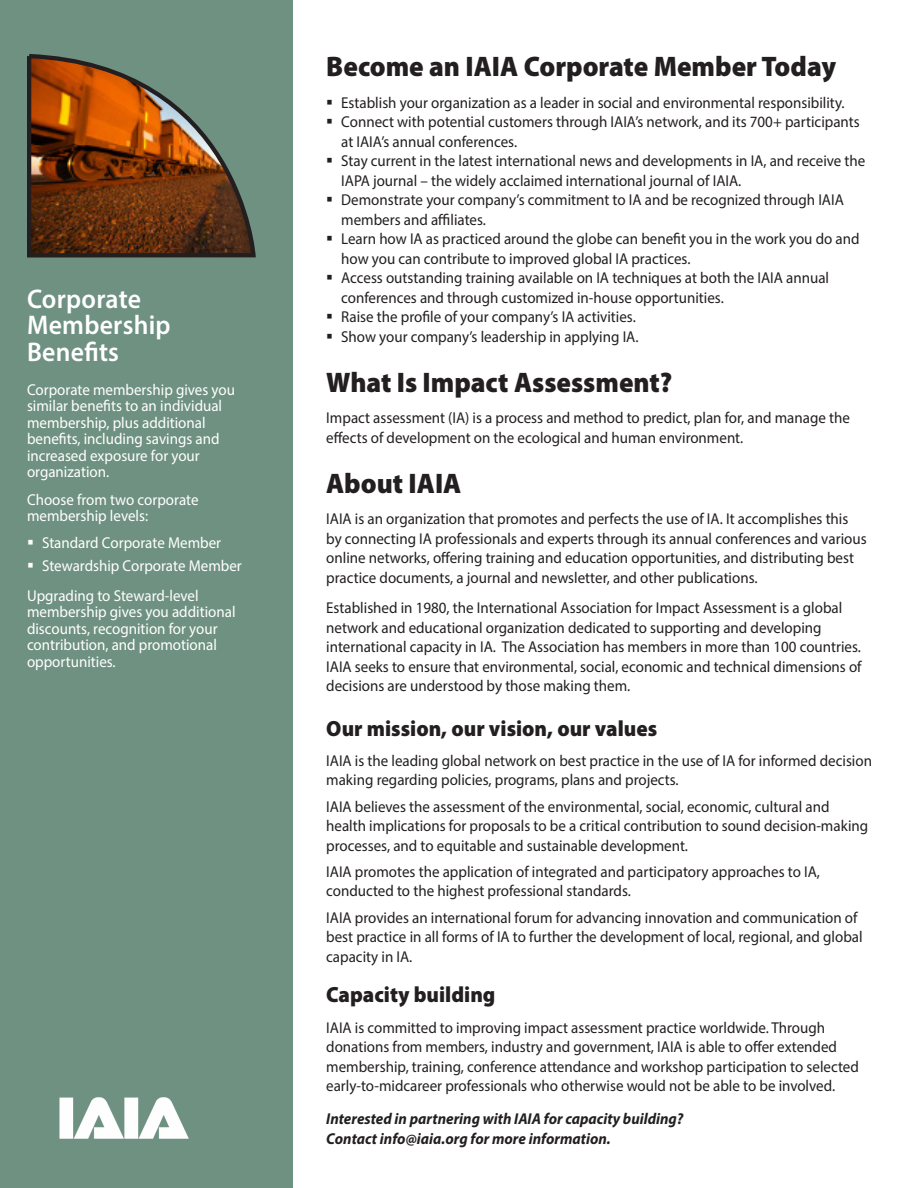
<style>
.page{position:relative;width:918px;height:1188px;background:#fff}
.page>*{position:absolute;margin:0;border:0;box-sizing:border-box;transform-origin:0 0}
.Paragraph_header{font:900 28.35px "Myriad Pro";color:#231f20;scale:.95 1}
.Banner{font:600 27px "Myriad Pro";letter-spacing:.01em;color:#fff;scale:.95 1}
.Body_text{font:900 22.05px "Myriad Pro";color:#231f20;scale:.95 1}
.Body_text-2{font:15.75px/19.5px "Myriad Pro";color:#231f20;scale:.95 1}
.Body_text-3{font:15.75px/16.5px "Myriad Pro";color:#fff;scale:.95 1}
.Body_text-4{font:italic 700 15.75px "Myriad Pro";color:#231f20;scale:.95 1}
</style>
<div class="page">
<div style="left:0;top:0;width:292px;height:1188px;background:#6f9182"></div>
<svg style="left:27px;top:54px;width:229px;height:204px"></svg>
<img style="left:59px;top:1055px;width:234px;height:125px">
<p class="Banner" style="left:27px;top:282px;width:122px">Corporate</p>
<p class="Banner" style="left:27px;top:308px;width:153px">Membership</p>
<p class="Banner" style="left:27px;top:335px;width:98px">Benefits</p>
<p class="Body_text-3" style="left:27px;top:381px;width:220px">Corporate membership gives you similar benefits to an individual membership, plus additional benefits, including savings and increased exposure for your organization.</p>
<p class="Body_text-3" style="left:27px;top:491px;width:182px">Choose from two corporate membership levels:</p>
<p class="Body_text-3" style="left:42px;top:535px;width:190px">Standard Corporate Member</p>
<p class="Body_text-3" style="left:42px;top:557px;width:212px">Stewardship Corporate Member</p>
<p class="Body_text-3" style="left:27px;top:587px;width:221px">Upgrading to Steward-level membership gives you additional discounts, recognition for your contribution, and promotional opportunities.</p>
<p class="Paragraph_header" style="left:326px;top:51px;width:538px">Become an IAIA Corporate Member Today</p>
<p class="Body_text-2" style="left:341px;top:92px;width:531px">Establish your organization as a leader in social and environmental responsibility.</p>
<p class="Body_text-2" style="left:341px;top:112px;width:547px">Connect with potential customers through IAIA’s network, and its 700+ participants at IAIA’s annual conferences.</p>
<p class="Body_text-2" style="left:341px;top:151px;width:553px">Stay current in the latest international news and developments in IA, and receive the<br>IAPA journal – the widely acclaimed international journal of IAIA.</p>
<p class="Body_text-2" style="left:341px;top:190px;width:531px">Demonstrate your company’s commitment to IA and be recognized through IAIA members and affiliates.</p>
<p class="Body_text-2" style="left:341px;top:229px;width:547px">Learn how IA as practiced around the globe can benefit you in the work you do and how you can contribute to improved global IA practices.</p>
<p class="Body_text-2" style="left:341px;top:268px;width:515px">Access outstanding training available on IA techniques at both the IAIA annual conferences and through customized in-house opportunities.</p>
<p class="Body_text-2" style="left:341px;top:307px;width:312px">Raise the profile of your company’s IA activities.</p>
<p class="Body_text-2" style="left:341px;top:326px;width:314px">Show your company’s leadership in applying IA.</p>
<p class="Paragraph_header" style="left:326px;top:366px;width:366px">What Is Impact Assessment?</p>
<p class="Body_text-2" style="left:326px;top:408px;width:553px">Impact assessment (IA) is a process and method to predict, plan for, and manage the effects of development on the ecological and human environment.</p>
<p class="Paragraph_header" style="left:326px;top:467px;width:144px">About IAIA</p>
<p class="Body_text-2" style="left:326px;top:509px;width:570px">IAIA is an organization that promotes and perfects the use of IA. It accomplishes this by connecting IA professionals and experts through its annual conferences and various online networks, offering training and education opportunities, and distributing best practice documents, a journal and newsletter, and other publications.</p>
<p class="Body_text-2" style="left:326px;top:598px;width:565px">Established in 1980, the International Association for Impact Assessment is a global network and educational organization dedicated to supporting and developing international capacity in IA. The Association has members in more than 100 countries.<br>IAIA seeks to ensure that environmental, social, economic and technical dimensions of decisions are understood by those making them.</p>
<p class="Body_text" style="left:326px;top:716px;width:350px">Our mission, our vision, our values</p>
<p class="Body_text-2" style="left:326px;top:751px;width:576px">IAIA is the leading global network on best practice in the use of IA for informed decision making regarding policies, programs, plans and projects.</p>
<p class="Body_text-2" style="left:326px;top:796px;width:572px">IAIA believes the assessment of the environmental, social, economic, cultural and health implications for proposals to be a critical contribution to sound decision-making processes, and to equitable and sustainable development.</p>
<p class="Body_text-2" style="left:326px;top:862px;width:521px">IAIA promotes the application of integrated and participatory approaches to IA, conducted to the highest professional standards.</p>
<p class="Body_text-2" style="left:326px;top:907px;width:566px">IAIA provides an international forum for advancing innovation and communication of best practice in all forms of IA to further the development of local, regional, and global capacity in IA.</p>
<p class="Body_text" style="left:326px;top:982px;width:180px">Capacity building</p>
<p class="Body_text-2" style="left:326px;top:1017px;width:562px">IAIA is committed to improving impact assessment practice worldwide. Through donations from members, industry and government, IAIA is able to offer extended membership, training, conference attendance and workshop participation to selected early-to-midcareer professionals who otherwise would not be able to be involved.</p>
<p class="Body_text-4" style="left:326px;top:1108px;width:378px">Interested in partnering with IAIA for capacity building?</p>
<p class="Body_text-4" style="left:326px;top:1128px;width:301px">Contact info@iaia.org for more information.</p>
</div>
